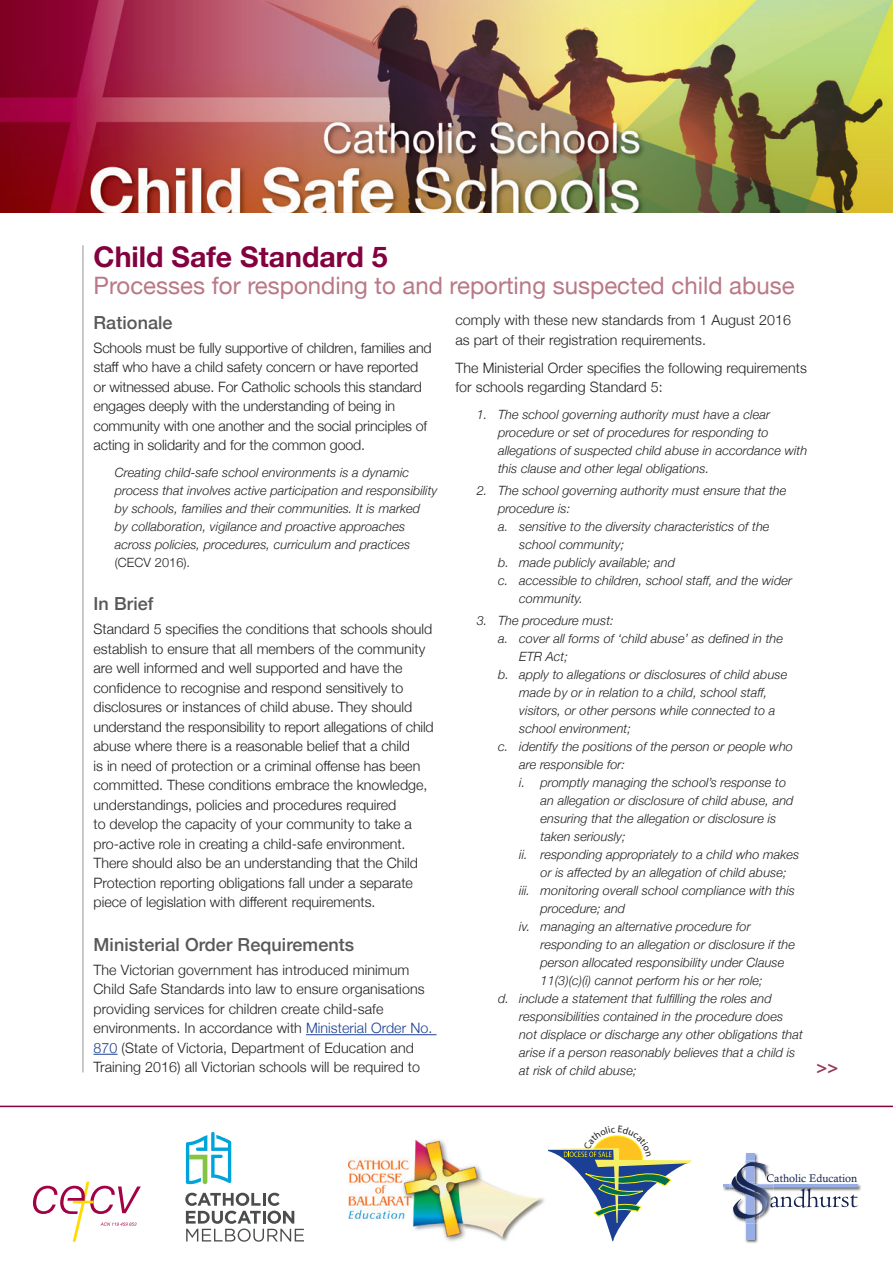
<style>
.page{position:relative;width:893px;height:1263px;background:#fff}
.page>*{position:absolute;margin:0;border:0;box-sizing:border-box;transform-origin:0 0}
.heading{font:700 28.5px "Helvetica Neue";color:#83013e}
.Sub_heading{font:24px "Helvetica Neue";color:#b97887}
.Sub_heading_2{font:500 18px "Helvetica Neue";letter-spacing:.005em;color:#57585a}
.Sub_heading_2-2{font:500 18px "Helvetica Neue";color:#973958}
.body_text{font:300 14.25px/19.5px "Helvetica Neue";color:#231f20}
.t1{font:italic 300 12.75px/18px "Helvetica Neue";letter-spacing:.005em;color:#231f20}
.t2{font:11.1px "Calisto";color:#15244f}
.s1{font-style:normal}
.s2{color:#1b3f94}
</style>
<div class="page">
<hr style="left:83px;top:245px;width:1px;height:827px;background:#939598">
<img style="left:0;top:0;width:893px;height:213px">
<hr style="left:0;top:1106px;width:893px;height:1px;background:#83013e">
<img style="left:349px;top:1139px;width:199px;height:103px">
<img style="left:745px;top:1153px;width:13px;height:90px">
<div style="left:746px;top:1153px;width:8px;height:86px;background:#97aee5"></div>
<img style="left:723px;top:1184px;width:138px;height:7px">
<hr style="left:723px;top:1184px;width:135px;height:3px;background:#97aee5">
<img style="left:736px;top:1218px;width:26px;height:4px">
<img style="left:744px;top:1160px;width:15px;height:63px">
<img style="left:746px;top:1160px;width:8px;height:63px">
<svg style="left:731px;top:1162px;width:127px;height:56px"></svg>
<svg style="left:185px;top:1193px;width:119px;height:49px"></svg>
<svg style="left:186px;top:1132px;width:45px;height:52px"></svg>
<svg style="left:33px;top:1182px;width:108px;height:60px"></svg>
<hr style="left:306px;top:1034px;width:130px;height:1px;background:#1b3f94">
<svg style="left:94px;top:1054px;width:24px;height:1px"></svg>
<svg style="left:548px;top:1135px;width:144px;height:106px"></svg>
<p class="heading" style="left:94px;top:234px;width:296px">Child Safe Standard 5</p>
<p class="Sub_heading" style="left:94px;top:268px;width:703px">Processes for responding to and reporting suspected child abuse</p>
<p class="Sub_heading_2" style="left:94px;top:308px;width:81px">Rationale</p>
<p class="body_text" style="left:94px;top:337px;width:340px">Schools must be fully supportive of children, families and staff who have a child safety concern or have reported or witnessed abuse. For Catholic schools this standard engages deeply with the understanding of being in community with one another and the social principles of acting in solidarity and for the common good.</p>
<p class="t1" style="left:115px;top:462px;width:324px">Creating child-safe school environments is a dynamic process that involves active participation and responsibility by schools, families and their communities. It is marked<br>by collaboration, vigilance and proactive approaches across policies, procedures, curriculum and practices <span class="s1">(CECV 2016).</span></p>
<p class="Sub_heading_2" style="left:94px;top:590px;width:61px">In Brief</p>
<p class="body_text" style="left:94px;top:618px;width:342px">Standard 5 specifies the conditions that schools should establish to ensure that all members of the community are well informed and well supported and have the confidence to recognise and respond sensitively to disclosures or instances of child abuse. They should understand the responsibility to report allegations of child abuse where there is a reasonable belief that a child<br>is in need of protection or a criminal offense has been committed. These conditions embrace the knowledge, understandings, policies and procedures required<br>to develop the capacity of your community to take a pro-active role in creating a child-safe environment.<br>There should also be an understanding that the Child Protection reporting obligations fall under a separate piece of legislation with different requirements.</p>
<p class="Sub_heading_2" style="left:94px;top:930px;width:262px">Ministerial Order Requirements</p>
<p class="body_text" style="left:94px;top:959px;width:340px">The Victorian government has introduced minimum Child Safe Standards into law to ensure organisations providing services for children create child-safe environments. In accordance with <span class="s2">Ministerial Order No.<br>870</span> (State of Victoria, Department of Education and Training 2016) all Victorian schools will be required to</p>
<p class="body_text" style="left:455px;top:309px;width:337px">comply with these new standards from 1 August 2016 as part of their registration requirements.</p>
<p class="body_text" style="left:455px;top:357px;width:353px">The Ministerial Order specifies the following requirements for schools regarding Standard 5:</p>
<p class="t1" style="left:498px;top:404px;width:311px;text-indent:-21px">1. The school governing authority must have a clear procedure or set of procedures for responding to allegations of suspected child abuse in accordance with this clause and other legal obligations.</p>
<p class="t1" style="left:477px;top:481px;width:311px">2. The school governing authority must ensure that the</p>
<p class="t1" style="left:498px;top:499px;width:74px">procedure is:</p>
<p class="t1" style="left:498px;top:517px;width:273px">a. sensitive to the diversity characteristics of the</p>
<p class="t1" style="left:519px;top:535px;width:106px">school community;</p>
<p class="t1" style="left:498px;top:553px;width:178px">b. made publicly available; and</p>
<p class="t1" style="left:498px;top:571px;width:296px">c. accessible to children, school staff, and the wider</p>
<p class="t1" style="left:519px;top:589px;width:65px">community.</p>
<p class="t1" style="left:477px;top:611px;width:138px">3. The procedure must:</p>
<p class="t1" style="left:498px;top:629px;width:287px">a. cover all forms of ‘child abuse’ as defined in the</p>
<p class="t1" style="left:519px;top:647px;width:50px">ETR Act;</p>
<p class="t1" style="left:498px;top:665px;width:291px">b. apply to allegations or disclosures of child abuse</p>
<p class="t1" style="left:519px;top:683px;width:250px">made by or in relation to a child, school staff,</p>
<p class="t1" style="left:519px;top:701px;width:258px">visitors, or other persons while connected to a</p>
<p class="t1" style="left:519px;top:719px;width:113px">school environment;</p>
<p class="t1" style="left:498px;top:737px;width:297px">c. identify the positions of the person or people who</p>
<p class="t1" style="left:519px;top:755px;width:107px">are responsible for:</p>
<p class="t1" style="left:519px;top:773px;width:268px">i. promptly managing the school’s response to</p>
<p class="t1" style="left:540px;top:791px;width:255px">an allegation or disclosure of child abuse, and</p>
<p class="t1" style="left:540px;top:809px;width:237px">ensuring that the allegation or disclosure is</p>
<p class="t1" style="left:540px;top:827px;width:87px">taken seriously;</p>
<p class="t1" style="left:519px;top:845px;width:282px">ii. responding appropriately to a child who makes</p>
<p class="t1" style="left:540px;top:863px;width:248px">or is affected by an allegation of child abuse;</p>
<p class="t1" style="left:519px;top:881px;width:277px">iii. monitoring overall school compliance with this</p>
<p class="t1" style="left:540px;top:899px;width:86px">procedure; and</p>
<p class="t1" style="left:519px;top:917px;width:233px">iv. managing an alternative procedure for</p>
<p class="t1" style="left:540px;top:935px;width:256px">responding to an allegation or disclosure if the</p>
<p class="t1" style="left:540px;top:953px;width:245px">person allocated responsibility under Clause</p>
<p class="t1" style="left:540px;top:971px;width:224px">11(3)(c)(i) cannot perform his or her role;</p>
<p class="t1" style="left:498px;top:989px;width:275px">d. include a statement that fulfilling the roles and</p>
<p class="t1" style="left:519px;top:1007px;width:265px">responsibilities contained in the procedure does</p>
<p class="t1" style="left:519px;top:1025px;width:285px">not displace or discharge any other obligations that</p>
<p class="t1" style="left:519px;top:1043px;width:278px">arise if a person reasonably believes that a child is</p>
<p class="t1" style="left:519px;top:1061px;width:119px">at risk of child abuse;</p>
<p class="Sub_heading_2-2" style="left:816px;top:1052px;width:23px">&gt;&gt;</p>
<p class="t2" style="left:766px;top:1172px;width:93px">Catholic Education</p>
</div>
